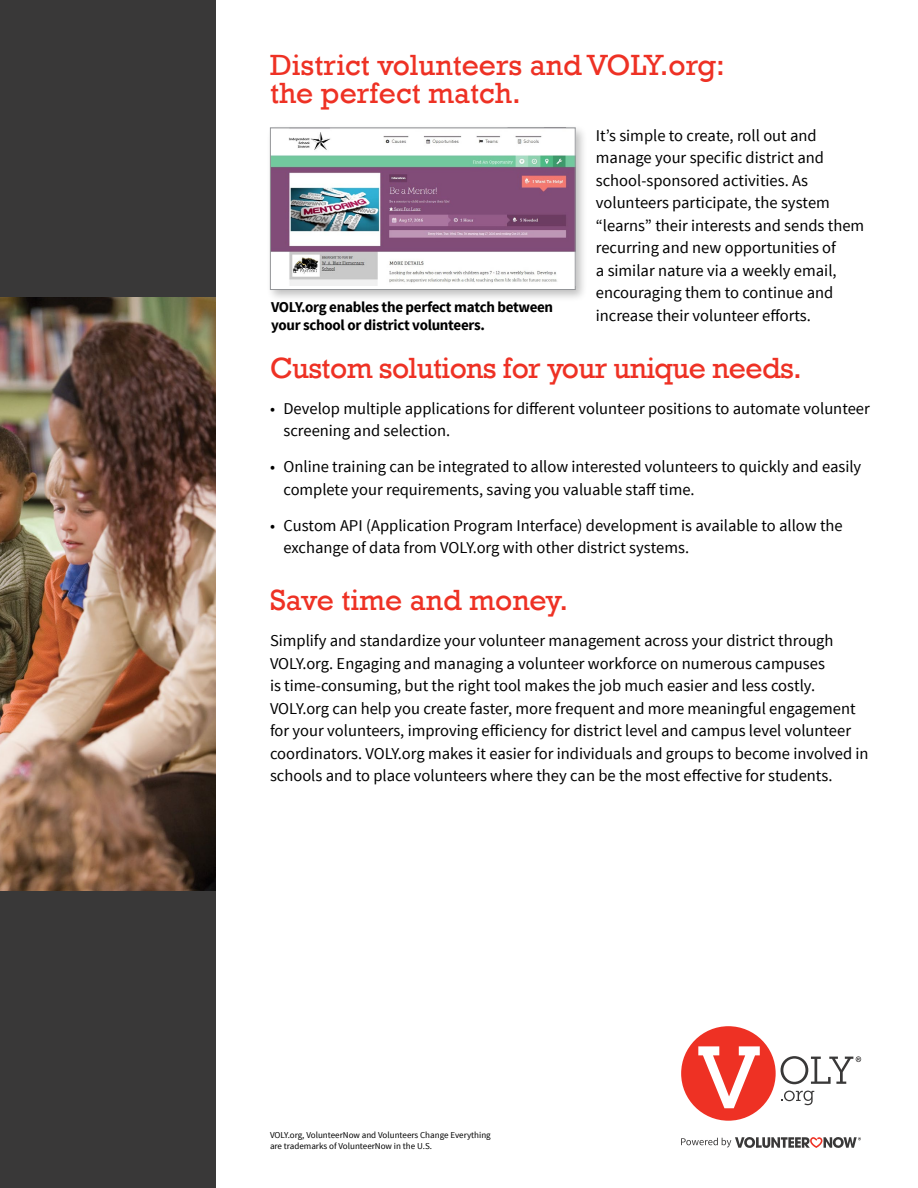
<style>
.page{position:relative;width:918px;height:1188px;background:#fff}
.page>*{position:absolute;margin:0;border:0;box-sizing:border-box;transform-origin:0 0}
.t1{font:30px/28.5px "Rockwell";color:#ee3124}
.t2{font:30px "Rockwell";letter-spacing:-.02em;color:#ee3124}
.t3{font:16.5px/22.5px "Source Sans Pro";color:#000}
.t4{font:700 15px/18px "Source Sans Pro";letter-spacing:-.02em;color:#000}
.t5{font:9px/10.5px "Source Sans Pro";color:#000}
</style>
<div class="page">
<div style="left:0;top:0;width:216px;height:297px;background:#393838"></div>
<div style="left:0;top:891px;width:216px;height:297px;background:#393838"></div>
<div style="left:681px;top:1026px;width:95px;height:95px;background:#ee3124;border-radius:50%"></div>
<svg style="left:698px;top:1046px;width:62px;height:62px"></svg>
<svg style="left:781px;top:1091px;width:33px;height:14px"></svg>
<svg style="left:781px;top:1056px;width:80px;height:28px"></svg>
<svg style="left:681px;top:1137px;width:180px;height:11px"></svg>
<div style="left:266px;top:124px;width:322px;height:178px;background:#000;opacity:.25"></div>
<img style="left:272px;top:129px;width:302px;height:157px">
<div style="left:270px;top:127px;width:306px;height:163px;border:1px solid #939598"></div>
<img style="left:0;top:297px;width:216px;height:594px">
<h1 class="t1" style="left:270px;top:51px;width:456px">District volunteers and VOLY.org: the perfect match.</h1>
<p class="t3" style="left:596px;top:124px;width:270px">It’s simple to create, roll out and manage your specific district and school-sponsored activities. As volunteers participate, the system “learns” their interests and sends them recurring and new opportunities of<br>a similar nature via a weekly email, encouraging them to continue and increase their volunteer efforts.</p>
<h1 class="t2" style="left:270px;top:350px;width:534px">Custom solutions for your unique needs.</h1>
<p class="t3" style="left:283px;top:397px;width:588px;text-indent:-13px">• Develop multiple applications for different volunteer positions to automate volunteer screening and selection.</p>
<p class="t3" style="left:283px;top:456px;width:579px;text-indent:-13px">• Online training can be integrated to allow interested volunteers to quickly and easily complete your requirements, saving you valuable staff time.</p>
<p class="t3" style="left:283px;top:514px;width:561px;text-indent:-13px">• Custom API (Application Program Interface) development is available to allow the exchange of data from VOLY.org with other district systems.</p>
<h1 class="t1" style="left:270px;top:586px;width:300px">Save time and money.</h1>
<p class="t3" style="left:270px;top:630px;width:600px">Simplify and standardize your volunteer management across your district through VOLY.org. Engaging and managing a volunteer workforce on numerous campuses<br>is time-consuming, but the right tool makes the job much easier and less costly.<br>VOLY.org can help you create faster, more frequent and more meaningful engagement for your volunteers, improving efficiency for district level and campus level volunteer coordinators. VOLY.org makes it easier for individuals and groups to become involved in schools and to place volunteers where they can be the most effective for students.</p>
<p class="t4" style="left:271px;top:298px;width:284px">VOLY.org enables the perfect match between your school or district volunteers.</p>
<p class="t5" style="left:270px;top:1130px;width:222px">VOLY.org, VolunteerNow and Volunteers Change Everything are trademarks of VolunteerNow in the U.S.</p>
</div>
